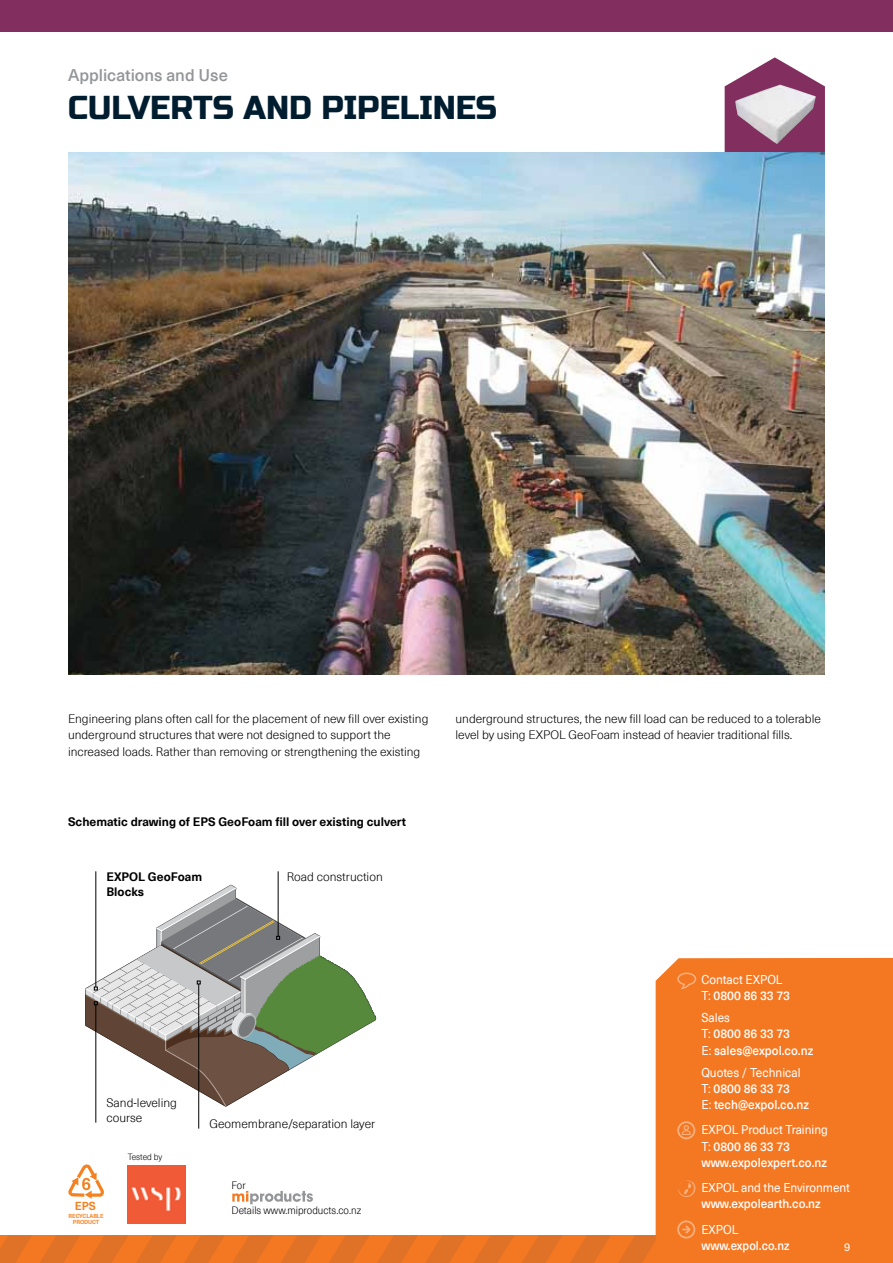
<style>
.page{position:relative;width:893px;height:1263px;background:#fff}
.page>*{position:absolute;margin:0;border:0;box-sizing:border-box;transform-origin:0 0}
.t1{font:33px "Russo One";color:#001d30;scale:.96 1}
.t2{font:500 16.5px "Neue Haas Unica Pro";color:#939598}
.t3{font:500 12.45px/16.2px "Neue Haas Unica Pro";color:#fff;scale:.94 1}
.t4{font:12.45px/16.2px "Neue Haas Unica Pro";color:#fff;scale:.94 1}
.t5{font:500 12.45px "Neue Haas Unica Pro";color:#fff;scale:.91 1}
.t6{font:300 12px/16.5px "Neue Haas Unica Pro";color:#000}
.t7{font:700 12px "Neue Haas Unica Pro";color:#000}
.t8{font:700 11.4px "Neue Haas Unica Pro";color:#f58220}
.t9{font:11.1px "Neue Haas Unica Pro";color:#fff}
.t10{font:300 10.5px "Neue Haas Unica Pro";color:#000;scale:.94 1}
.t11{font:300 8.85px "Neue Haas Unica Pro";letter-spacing:-.005em;color:#000;scale:.94 1}
.t12{font:700 5.7px/6.4px "Neue Haas Unica Pro";letter-spacing:-.01em;color:#f58220;text-align:right}
.s1{font-weight:500}
.s2{font-weight:400}
</style>
<div class="page">
<div style="left:0;top:1235px;width:893px;height:28px;background:#f47721"></div>
<svg style="left:0;top:1235px;width:128px;height:28px"></svg>
<svg style="left:136px;top:1235px;width:40px;height:28px"></svg>
<svg style="left:184px;top:1235px;width:40px;height:28px"></svg>
<svg style="left:233px;top:1235px;width:40px;height:28px"></svg>
<svg style="left:281px;top:1235px;width:40px;height:28px"></svg>
<svg style="left:329px;top:1235px;width:40px;height:28px"></svg>
<svg style="left:377px;top:1235px;width:40px;height:28px"></svg>
<svg style="left:426px;top:1235px;width:40px;height:28px"></svg>
<svg style="left:474px;top:1235px;width:40px;height:28px"></svg>
<svg style="left:522px;top:1235px;width:40px;height:28px"></svg>
<svg style="left:570px;top:1235px;width:40px;height:28px"></svg>
<svg style="left:618px;top:1235px;width:38px;height:28px"></svg>
<div style="left:656px;top:958px;width:237px;height:277px;background:#f47721"></div>
<svg style="left:677px;top:972px;width:19px;height:17px"></svg>
<svg style="left:666px;top:1220px;width:41px;height:19px"></svg>
<svg style="left:677px;top:1121px;width:18px;height:18px"></svg>
<svg style="left:678px;top:1179px;width:18px;height:18px"></svg>
<svg style="left:725px;top:57px;width:100px;height:95px"></svg>
<img style="left:735px;top:85px;width:81px;height:59px">
<img style="left:68px;top:152px;width:757px;height:522px">
<div style="left:0;top:0;width:893px;height:31px;background:#822f60"></div>
<hr style="left:278px;top:871px;width:1px;height:65px;background:#000">
<hr style="left:95px;top:871px;width:1px;height:116px;background:#000">
<hr style="left:198px;top:984px;width:1px;height:144px;background:#000">
<hr style="left:95px;top:1005px;width:1px;height:117px;background:#000">
<svg style="left:85px;top:885px;width:291px;height:221px"></svg>
<svg style="left:232px;top:1191px;width:81px;height:13px"></svg>
<img style="left:128px;top:1165px;width:57px;height:58px">
<svg style="left:68px;top:1164px;width:36px;height:35px"></svg>
<h2 class="t2" style="left:68px;top:65px;width:161px">Applications and Use</h2>
<h1 class="t1" style="left:68px;top:89px;width:108px">CULVERTS</h1>
<h1 class="t1" style="left:244px;top:89px;width:126px">AN D PIPELINES</h1>
<p class="t6" style="left:68px;top:711px;width:362px">Engineering plans often call for the placement of new fill over existing underground structures that were not designed to support the increased loads. Rather than removing or strengthening the existing</p>
<p class="t6" style="left:455px;top:711px;width:367px">underground structures, the new fill load can be reduced to a tolerable level by using EXPOL GeoFoam instead of heavier traditional fills.</p>
<p class="t7" style="left:68px;top:814px;width:340px">Schematic drawing of EPS GeoFoam fill over existing culvert</p>
<p class="t7" style="left:106px;top:869px;width:97px">EXPOL GeoFoam</p>
<p class="t6" style="left:287px;top:868px;width:97px">Road construction</p>
<p class="t7" style="left:106px;top:884px;width:39px">Blocks</p>
<p class="t6" style="left:106px;top:1095px;width:72px;line-height:15px">Sand-leveling course</p>
<p class="t8" style="left:75px;top:1198px;width:22px">EPS</p>
<p class="t12" style="left:69px;top:1212px;width:33px">recyclABLE product</p>
<p class="t11" style="left:128px;top:1151px;width:38px">Tested by</p>
<p class="t6" style="left:209px;top:1116px;width:167px">Geomembrane/separation layer</p>
<p class="t10" style="left:231px;top:1179px;width:17px">For</p>
<p class="t10" style="left:231px;top:1204px;width:140px">Details www.miproducts.co.nz</p>
<p class="t4" style="left:701px;top:972px;width:96px">Contact EXPOL<br>T: <span class="s1">0800 86 33 73</span></p>
<p class="t3" style="left:701px;top:1010px;width:121px"><span class="s2">Sales<br>T:</span> 0800 86 33 73<br><span class="s2">E:</span> sales@expol.co.nz</p>
<p class="t3" style="left:701px;top:1064px;width:116px"><span class="s2">Quotes / Technical<br>T:</span> 0800 86 33 73<br><span class="s2">E:</span> tech@expol.co.nz</p>
<p class="t3" style="left:701px;top:1122px;width:136px"><span class="s2">EXPOL Product Training<br>T:</span> 0800 86 33 73 www.expolexpert.co.nz</p>
<p class="t4" style="left:701px;top:1180px;width:160px">EXPOL and the Environment</p>
<p class="t3" style="left:701px;top:1196px;width:129px">www.expolearth.co.nz</p>
<p class="t9" style="left:844px;top:1240px;width:8px">9</p>
<p class="t4" style="left:701px;top:1221px;width:41px">EXPOL</p>
<p class="t5" style="left:701px;top:1238px;width:98px">www.expol.co.nz</p>
</div>
